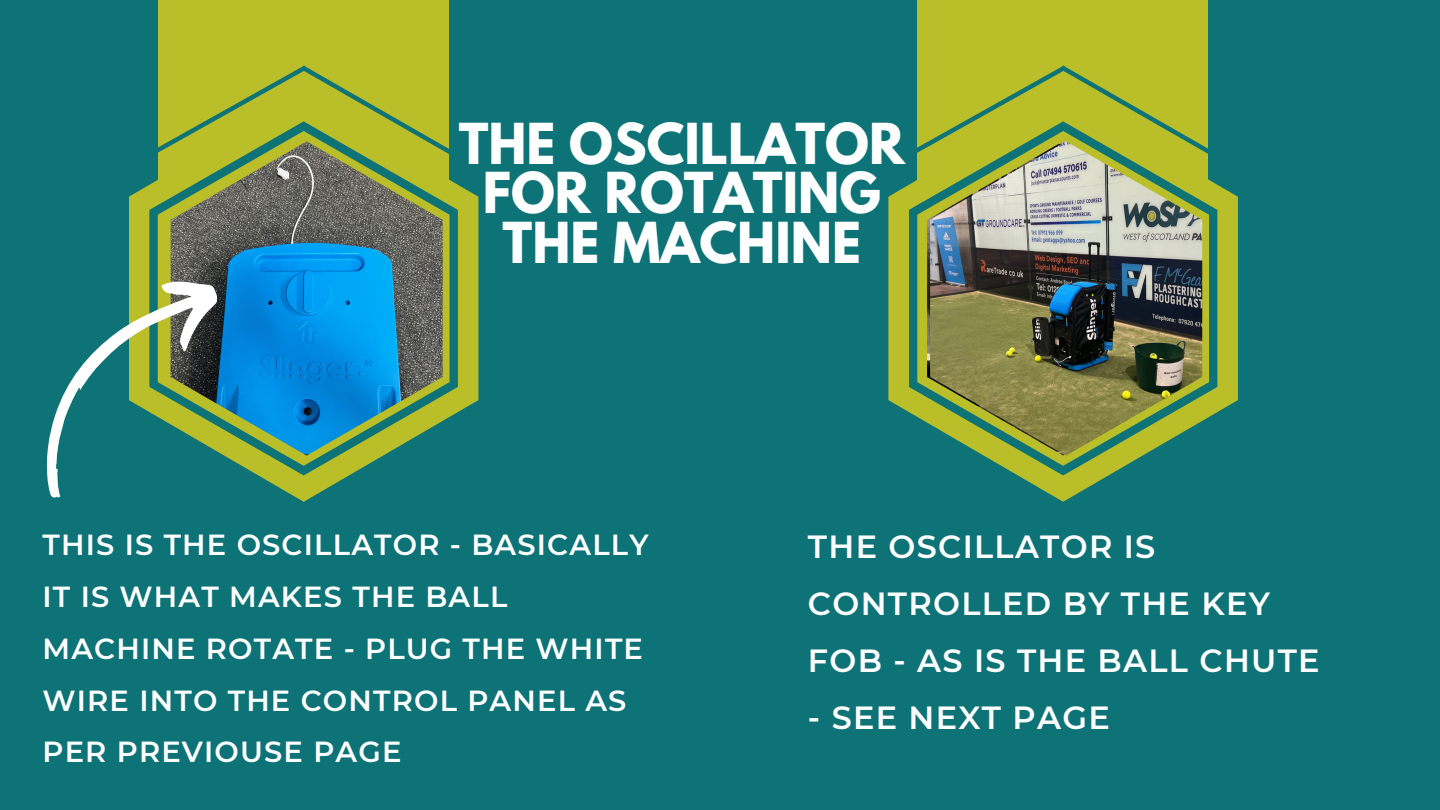
<style>
.page{position:relative;width:1440px;height:810px;background:#0d7377}
.page>*{position:absolute;margin:0;border:0;box-sizing:border-box;transform-origin:0 0}
.t1{font:700 50px/49.5px "League Spartan";color:#fdfefe;text-align:center}
.t2{font:600 32px/57px "Montserrat";letter-spacing:.04em;color:#fdfefe}
.t3{font:600 29px/51.8px "Montserrat";letter-spacing:.04em;color:#fdfefe}
</style>
<div class="page">
<svg style="left:129px;top:185px;width:349px;height:317px"></svg>
<div style="left:158px;top:0;width:290px;height:327px;background:#babe29"></div>
<svg style="left:149px;top:160px;width:309px;height:315px"></svg>
<svg style="left:158px;top:61px;width:291px;height:99px"></svg>
<img style="left:171px;top:141px;width:272px;height:315px">
<svg style="left:888px;top:184px;width:350px;height:318px"></svg>
<div style="left:918px;top:0;width:290px;height:327px;background:#babe29"></div>
<svg style="left:909px;top:160px;width:308px;height:315px"></svg>
<svg style="left:917px;top:61px;width:291px;height:99px"></svg>
<svg style="left:46px;top:253px;width:189px;height:248px"></svg>
<img style="left:930px;top:141px;width:272px;height:315px">
<h1 class="t1" style="left:459px;top:125px;width:448px">THE OSCILLATOR<br>FOR ROTATING<br>THE MACHINE</h1>
<p class="t3" style="left:42px;top:519px;width:608px">THIS IS THE OSCILLATOR - BASICALLY<br>IT IS WHAT MAKES THE BALL<br>MACHINE ROTATE - PLUG THE WHITE<br>WIRE INTO THE CONTROL PANEL AS<br>PER PREVIOUSE PAGE</p>
<p class="t2" style="left:808px;top:518px;width:513px">THE OSCILLATOR IS<br>CONTROLLED BY THE KEY<br>FOB - AS IS THE BALL CHUTE</p>
<p class="t2" style="left:808px;top:689px;width:303px">- SEE NEXT PAGE</p>
</div>
